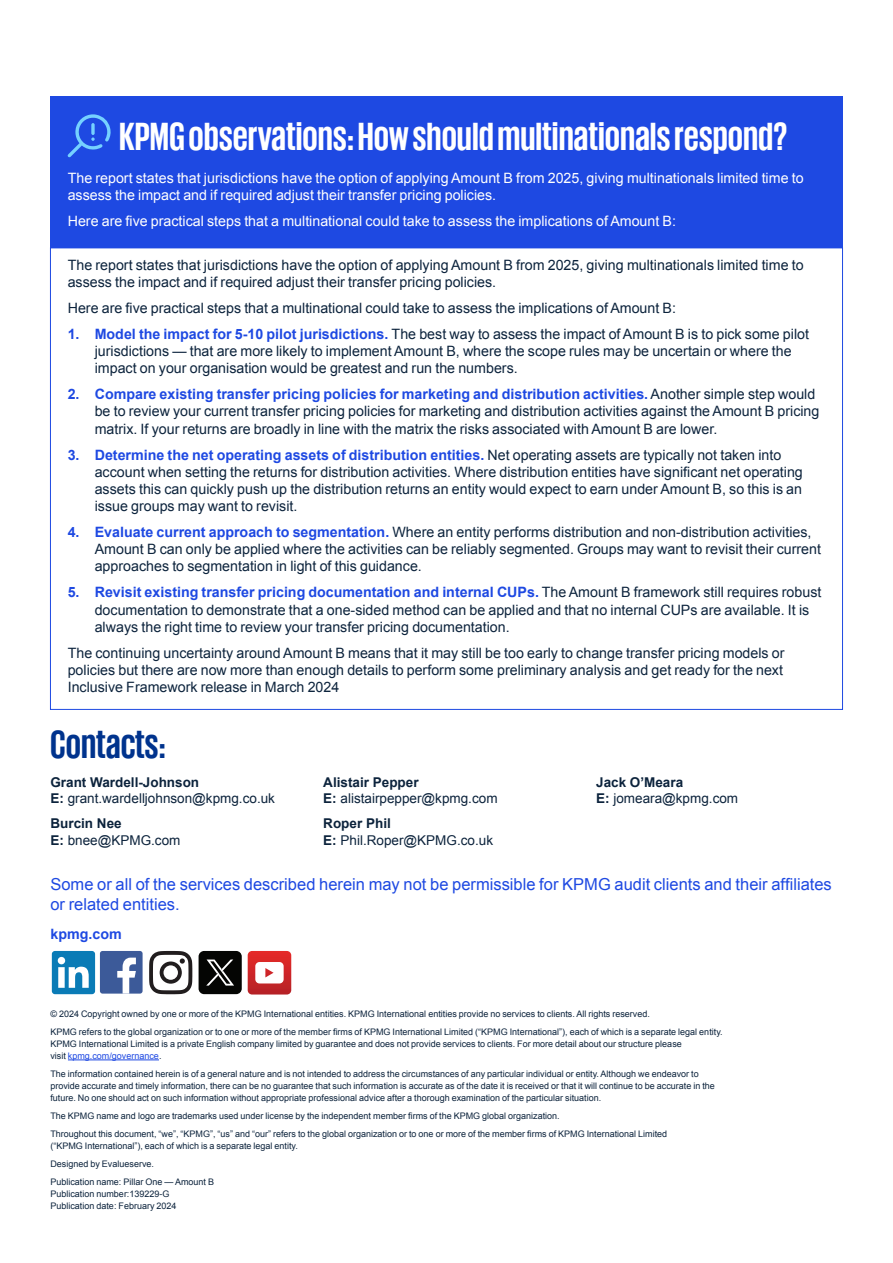
<style>
.page{position:relative;width:893px;height:1263px;background:#fff}
.page>*{position:absolute;margin:0;border:0;box-sizing:border-box;transform-origin:0 0}
.t1{font:700 40.5px "KPMG";color:#fff}
.t2{font:700 40.5px "KPMG";letter-spacing:-.005em;color:#00338d}
.t3{font:16.5px/19.8px "Arial";color:#1e49e2}
.t4{font:14.25px/17.1px "Arial";color:#0d243d}
.t5{font:14.25px/17.1px "Arial";color:#0c233c}
.t6{font:14.25px/17.1px "Arial";color:#fff}
.t7{font:700 14.25px "Arial";color:#1e49e2}
.t8{font:13.5px/16.5px "Arial";color:#0c233c}
.t9{font:9px/18px "Arial";color:#0c233c}
.s1{font-weight:700;color:#1e49e2}
.s2{font-weight:700}
.s3{color:#1e49e2}
</style>
<div class="page">
<hr style="left:68px;top:1059px;width:91px;height:1px;background:#1e49e2">
<div style="left:52px;top:951px;width:43px;height:43px;background:#0a7bb6;border-radius:3px"></div>
<svg style="left:58px;top:957px;width:31px;height:31px"></svg>
<div style="left:100px;top:951px;width:43px;height:42px;background:#3c5a99;border-radius:3px"></div>
<svg style="left:117px;top:958px;width:19px;height:35px"></svg>
<div style="left:199px;top:951px;width:43px;height:43px;background:#040503;border-radius:6px"></div>
<svg style="left:206px;top:959px;width:28px;height:26px"></svg>
<svg style="left:149px;top:951px;width:43px;height:43px"></svg>
<svg style="left:248px;top:951px;width:43px;height:43px"></svg>
<div style="left:50px;top:96px;width:792px;height:152px;background:#1e49e2"></div>
<svg style="left:68px;top:114px;width:43px;height:43px"></svg>
<h1 class="t1" style="left:119px;top:116px;width:670px">KPMG observations: How should multinationals respond?</h1>
<p class="t6" style="left:68px;top:169px;width:737px">The report states that jurisdictions have the option of applying Amount B from 2025, giving multinationals limited time to assess the impact and if required adjust their transfer pricing policies.</p>
<p class="t6" style="left:68px;top:213px;width:610px">Here are five practical steps that a multinational could take to assess the implications of Amount B:</p>
<p class="t5" style="left:68px;top:256px;width:737px">The report states that jurisdictions have the option of applying Amount B from 2025, giving multinationals limited time to assess the impact and if required adjust their transfer pricing policies.</p>
<p class="t5" style="left:68px;top:300px;width:610px">Here are five practical steps that a multinational could take to assess the implications of Amount B:</p>
<p class="t4" style="left:95px;top:326px;width:716px;text-indent:-27px"><span class="s1">1. Model the impact for 5-10 pilot jurisdictions.</span> The best way to assess the impact of Amount B is to pick some pilot jurisdictions — that are more likely to implement Amount B, where the scope rules may be uncertain or where the impact on your organisation would be greatest and run the numbers.</p>
<p class="t4" style="left:95px;top:386px;width:726px;text-indent:-27px"><span class="s1">2. Compare existing transfer pricing policies for marketing and distribution activities.</span> Another simple step would be to review your current transfer pricing policies for marketing and distribution activities against the Amount B pricing matrix. If your returns are broadly in line with the matrix the risks associated with Amount B are lower.</p>
<p class="t4" style="left:95px;top:446px;width:710px;text-indent:-27px"><span class="s1">3. Determine the net operating assets of distribution entities.</span> Net operating assets are typically not taken into account when setting the returns for distribution activities. Where distribution entities have significant net operating assets this can quickly push up the distribution returns an entity would expect to earn under Amount B, so this is an issue groups may want to revisit.</p>
<p class="t4" style="left:95px;top:524px;width:728px;text-indent:-27px"><span class="s1">4. Evaluate current approach to segmentation.</span> Where an entity performs distribution and non-distribution activities,<br>Amount B can only be applied where the activities can be reliably segmented. Groups may want to revisit their current approaches to segmentation in light of this guidance.</p>
<p class="t4" style="left:95px;top:584px;width:728px;text-indent:-27px"><span class="s1">5. Revisit existing transfer pricing documentation and internal CUPs.</span> The Amount B framework still requires robust documentation to demonstrate that a one-sided method can be applied and that no internal CUPs are available. It is always the right time to review your transfer pricing documentation.</p>
<p class="t4" style="left:68px;top:644px;width:718px;text-align:justify">The continuing uncertainty around Amount B means that it may still be too early to change transfer pricing models or policies but there are now more than enough details to perform some preliminary analysis and get ready for the next Inclusive Framework release in March 2024</p>
<h1 class="t2" style="left:50px;top:723px;width:117px">Contacts:</h1>
<p class="t8" style="left:50px;top:774px;width:226px"><span class="s2">Grant Wardell-Johnson<br>E:</span> grant.wardelljohnson@kpmg.co.uk</p>
<p class="t8" style="left:50px;top:815px;width:131px"><span class="s2">Burcin Nee<br>E:</span> bnee@KPMG.com</p>
<p class="t8" style="left:323px;top:774px;width:176px"><span class="s2">Alistair Pepper<br>E:</span> alistairpepper@kpmg.com</p>
<p class="t8" style="left:323px;top:815px;width:171px"><span class="s2">Roper Phil<br>E:</span> Phil.Roper@KPMG.co.uk</p>
<p class="t8" style="left:596px;top:774px;width:143px"><span class="s2">Jack O’Meara<br>E:</span> jomeara@kpmg.com</p>
<p class="t3" style="left:50px;top:874px;width:783px">Some or all of the services described herein may not be permissible for KPMG audit clients and their affiliates or related entities.</p>
<p class="t7" style="left:50px;top:924px;width:73px">kpmg.com</p>
<p class="t9" style="left:50px;top:1005px;width:674px">© 2024 Copyright owned by one or more of the KPMG International entities. KPMG International entities provide no services to clients. All rights reserved.<br>KPMG refers to the global organization or to one or more of the member firms of KPMG International Limited (“KPMG International”), each of which is a separate legal entity.</p>
<p class="t9" style="left:50px;top:1038px;width:633px;line-height:12px">KPMG International Limited is a private English company limited by guarantee and does not provide services to clients. For more detail about our structure please visit <span class="s3">kpmg.com/governance</span>.</p>
<p class="t9" style="left:50px;top:1068px;width:666px;line-height:12px">The information contained herein is of a general nature and is not intended to address the circumstances of any particular individual or entity. Although we endeavor to provide accurate and timely information, there can be no guarantee that such information is accurate as of the date it is received or that it will continue to be accurate in the future. No one should act on such information without appropriate professional advice after a thorough examination of the particular situation.</p>
<p class="t9" style="left:50px;top:1107px;width:618px">The KPMG name and logo are trademarks used under license by the independent member firms of the KPMG global organization.<br>Throughout this document, “we”, “KPMG”, “us” and “our” refers to the global organization or to one or more of the member firms of KPMG International Limited</p>
<p class="t9" style="left:50px;top:1137px;width:249px">(“KPMG International”), each of which is a separate legal entity.<br>Designed by Evalueserve.<br>Publication name: Pillar One — Amount B</p>
<p class="t9" style="left:50px;top:1188px;width:128px;line-height:12px">Publication number:139229-G<br>Publication date: February 2024</p>
</div>
